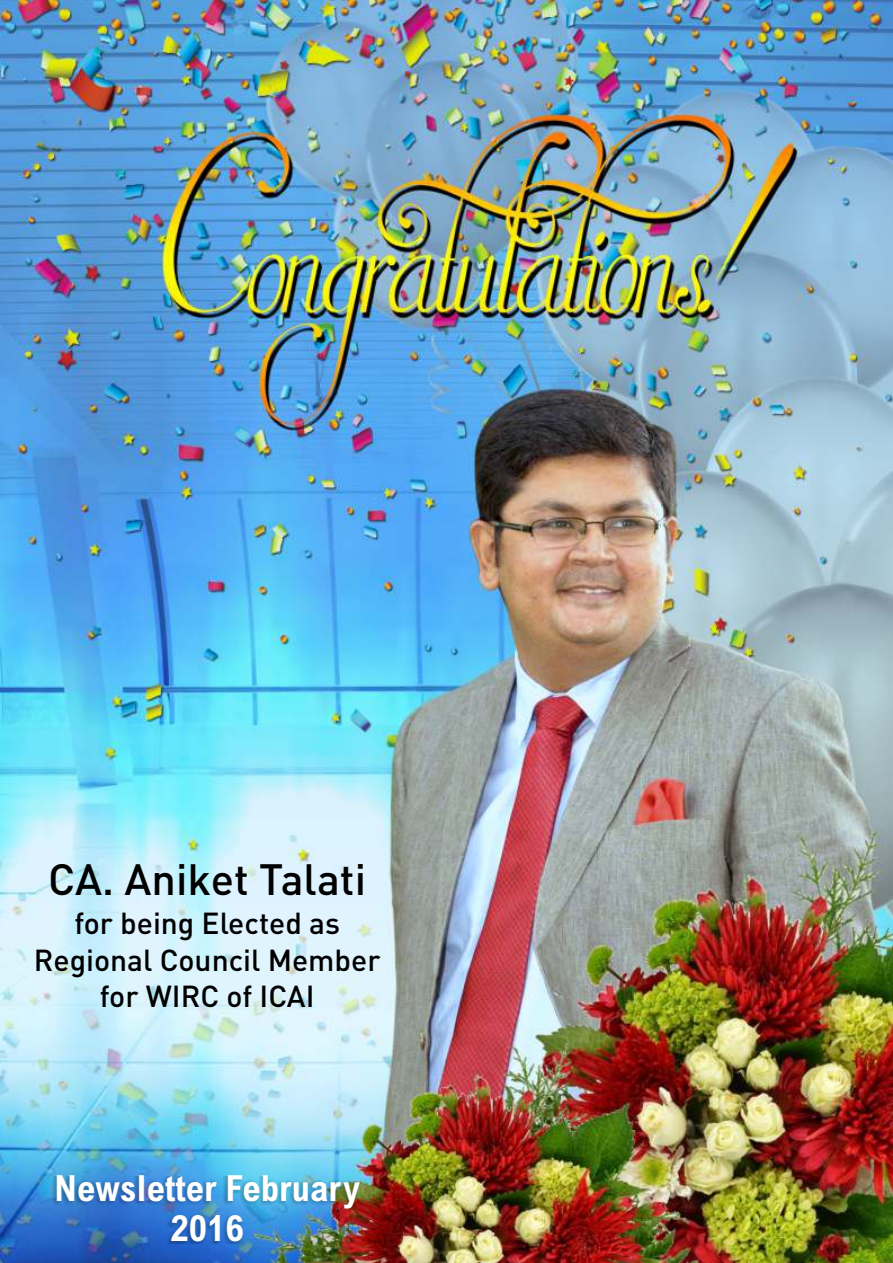
<style>
.page{position:relative;width:893px;height:1263px;background:#fff}
.page>*{position:absolute;margin:0;border:0;box-sizing:border-box;transform-origin:0 0}
.t1{font:500 43.2px "DIN";color:#000}
.t2{font:700 condensed 36px/40.2px "Arial";color:#fff;text-align:center}
.t3{font:500 30px/36.3px "DIN";color:#000;text-align:center}
</style>
<div class="page">
<img style="left:0;top:0;width:893px;height:1263px">
<div style="left:51px;top:1176px;width:307px;height:67px;background:#000;opacity:.22"></div>
<h1 class="t1" style="left:48px;top:862px;width:319px">CA. Aniket Talati</h1>
<p class="t3" style="left:34px;top:908px;width:348px">for being Elected as<br>Regional Council Member for WIRC of ICAI</p>
<p class="t2" style="left:55px;top:1171px;width:307px">Newsletter February<br>2016</p>
</div>
